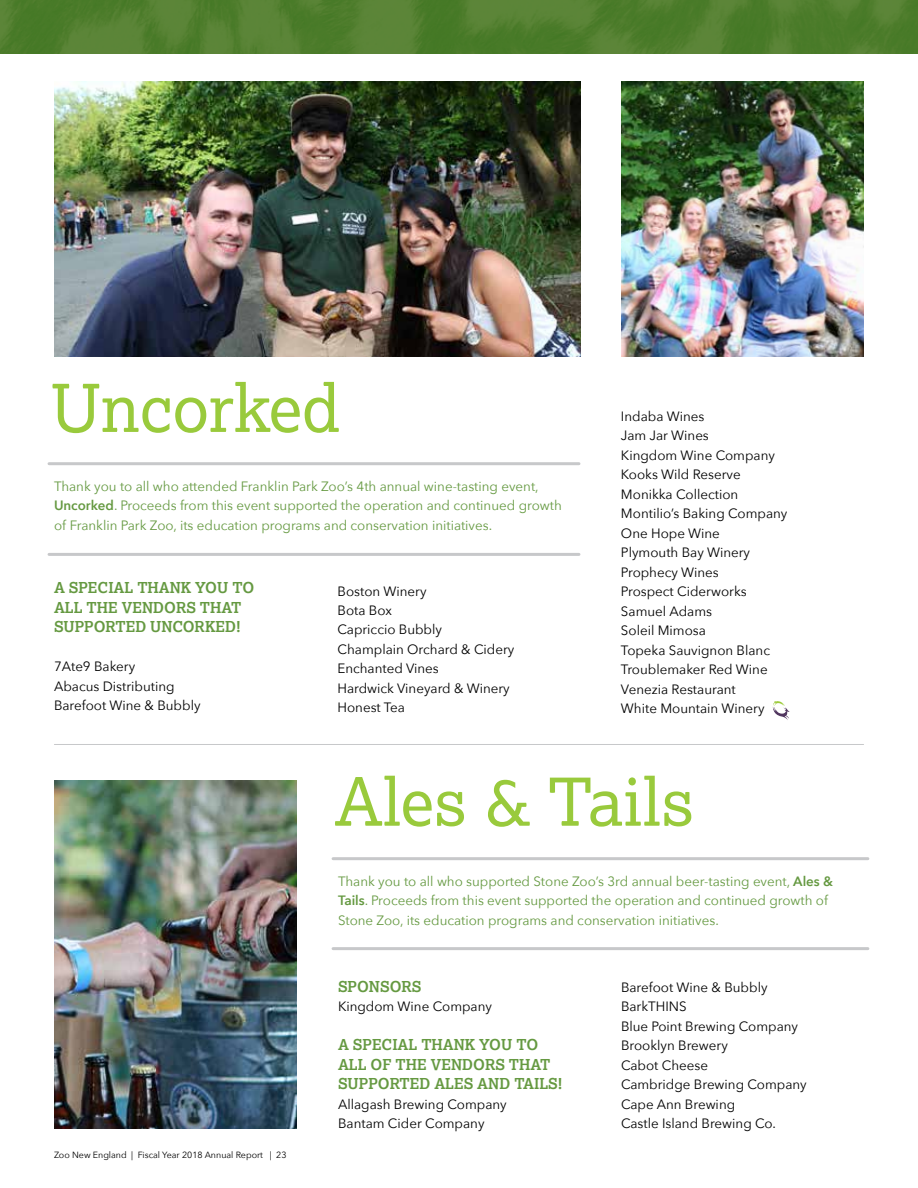
<style>
.page{position:relative;width:918px;height:1188px;background:#fff}
.page>*{position:absolute;margin:0;border:0;box-sizing:border-box;transform-origin:0 0}
.t1{font:66px "Lexia";color:#99ca3c}
.t2{font:700 15px/19.5px "Lexia";color:#659941}
.t3{font:13.5px/19.5px "Avenir Next";color:#000}
.t4{font:13.5px/19.5px "Avenir Next";color:#659941}
.t5{font:9px "Avenir Next";color:#000}
.s1{font-weight:600}
</style>
<div class="page">
<img style="left:54px;top:81px;width:526px;height:275px">
<div style="left:0;top:0;width:918px;height:54px;background:linear-gradient(to right,#538030,#4f7d2d)"></div>
<hr style="left:49px;top:462px;width:530px;height:3px;background:#c7c8ca">
<hr style="left:49px;top:553px;width:530px;height:3px;background:#c7c8ca">
<img style="left:621px;top:81px;width:243px;height:275px">
<hr style="left:54px;top:744px;width:810px;height:1px;background:#c7c8ca">
<hr style="left:333px;top:857px;width:535px;height:3px;background:#c7c8ca">
<hr style="left:333px;top:947px;width:535px;height:3px;background:#c7c8ca">
<svg style="left:773px;top:701px;width:16px;height:19px"></svg>
<img style="left:54px;top:780px;width:243px;height:348px">
<h1 class="t1" style="left:51px;top:366px;width:291px">Uncorked</h1>
<p class="t4" style="left:54px;top:476px;width:509px">Thank you to all who attended Franklin Park Zoo’s 4th annual wine-tasting event,<br><span class="s1">Uncorked</span>. Proceeds from this event supported the operation and continued growth of Franklin Park Zoo, its education programs and conservation initiatives.</p>
<p class="t2" style="left:54px;top:578px;width:202px">A SPECIAL THANK YOU TO<br>ALL THE VENDORS THAT<br>SUPPORTED UNCORKED!</p>
<p class="t3" style="left:54px;top:656px;width:148px">7Ate9 Bakery<br>Abacus Distributing<br>Barefoot Wine &amp; Bubbly</p>
<p class="t3" style="left:338px;top:580px;width:178px">Boston Winery<br>Bota Box<br>Capriccio Bubbly<br>Champlain Orchard &amp; Cidery<br>Enchanted Vines<br>Hardwick Vineyard &amp; Winery<br>Honest Tea</p>
<p class="t3" style="left:621px;top:406px;width:168px">Indaba Wines<br>Jam Jar Wines<br>Kingdom Wine Company<br>Kooks Wild Reserve<br>Monikka Collection<br>Montilio’s Baking Company<br>One Hope Wine<br>Plymouth Bay Winery<br>Prophecy Wines<br>Prospect Ciderworks<br>Samuel Adams<br>Soleil Mimosa<br>Topeka Sauvignon Blanc<br>Troublemaker Red Wine<br>Venezia Restaurant<br>White Mountain Winery</p>
<h1 class="t1" style="left:334px;top:760px;width:361px">Ales &amp; Tails</h1>
<p class="t4" style="left:338px;top:871px;width:497px">Thank you to all who supported Stone Zoo’s 3rd annual beer-tasting event, <span class="s1">Ales &amp;<br>Tails</span>. Proceeds from this event supported the operation and continued growth of<br>Stone Zoo, its education programs and conservation initiatives.</p>
<p class="t5" style="left:54px;top:1147px;width:234px">Zoo New England | Fiscal Year 2018 Annual Report | 23</p>
<p class="t2" style="left:338px;top:976px;width:85px">SPONSORS</p>
<p class="t3" style="left:338px;top:996px;width:156px">Kingdom Wine Company</p>
<p class="t2" style="left:338px;top:1035px;width:226px">A SPECIAL THANK YOU TO<br>ALL OF THE VENDORS THAT<br>SUPPORTED ALES AND TAILS!</p>
<p class="t3" style="left:338px;top:1094px;width:170px">Allagash Brewing Company<br>Bantam Cider Company</p>
<p class="t3" style="left:621px;top:977px;width:187px">Barefoot Wine &amp; Bubbly<br>BarkTHINS<br>Blue Point Brewing Company<br>Brooklyn Brewery<br>Cabot Cheese<br>Cambridge Brewing Company<br>Cape Ann Brewing<br>Castle Island Brewing Co.</p>
</div>
